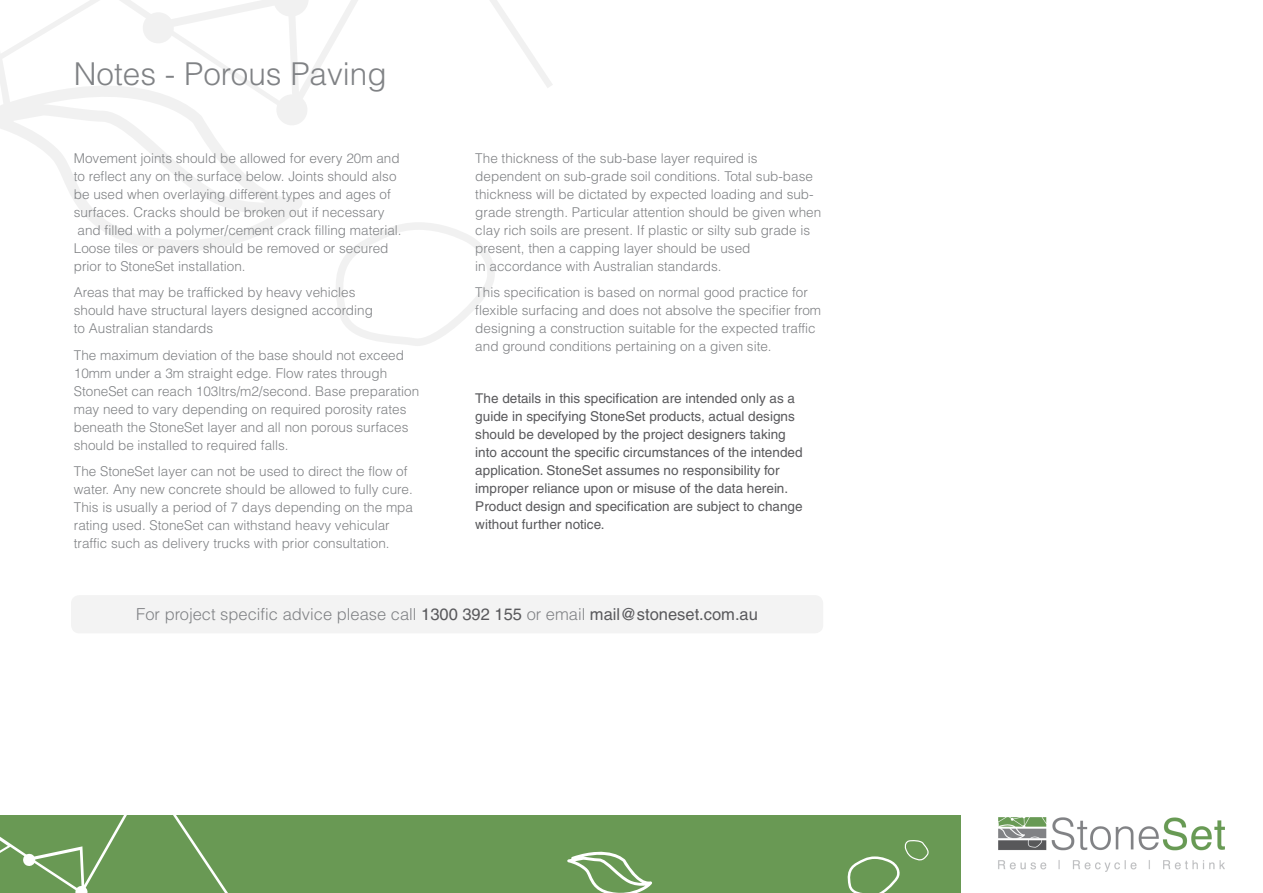
<style>
.page{position:relative;width:1263px;height:893px;background:#fff}
.page>*{position:absolute;margin:0;border:0;box-sizing:border-box;transform-origin:0 0}
.Subtitle{font:300 31.5px "Helvetica";color:#808285}
.Contact{font:300 16.5px "Helvetica";color:#808285}
.Back_Page_Body{font:300 13.5px/18px "Helvetica";color:#808285}
.Bakc_Page_Bottom{font:13.5px/18px "Helvetica";color:#59595c}
.s1{font-weight:400;color:#59595c}
</style>
<div class="page">
<img style="left:998px;top:817px;width:227px;height:55px">
<svg style="left:336px;top:222px;width:159px;height:124px"></svg>
<svg style="left:0;top:0;width:553px;height:120px"></svg>
<svg style="left:0;top:57px;width:303px;height:194px"></svg>
<div style="left:0;top:816px;width:960px;height:77px;background:#699954"></div>
<svg style="left:847px;top:840px;width:82px;height:53px"></svg>
<svg style="left:0;top:816px;width:228px;height:77px"></svg>
<svg style="left:567px;top:851px;width:85px;height:42px"></svg>
<div style="left:71px;top:595px;width:752px;height:38px;background:#f3f3f3;border-radius:9px"></div>
<p class="Subtitle" style="left:74px;top:54px;width:314px">Notes - Porous Paving</p>
<p class="Back_Page_Body" style="left:74px;top:149px;width:329px">Movement joints should be allowed for every 20m and to reflect any on the surface below. Joints should also be used when overlaying different types and ages of surfaces. Cracks should be broken out if necessary and filled with a polymer/cement crack filling material.<br>Loose tiles or pavers should be removed or secured prior to StoneSet installation.</p>
<p class="Back_Page_Body" style="left:74px;top:283px;width:301px">Areas that may be trafficked by heavy vehicles should have structural layers designed according to Australian standards</p>
<p class="Back_Page_Body" style="left:74px;top:346px;width:347px">The maximum deviation of the base should not exceed 10mm under a 3m straight edge. Flow rates through StoneSet can reach 103ltrs/m2/second. Base preparation may need to vary depending on required porosity rates beneath the StoneSet layer and all non porous surfaces should be installed to required falls.</p>
<p class="Back_Page_Body" style="left:74px;top:462px;width:341px">The StoneSet layer can not be used to direct the flow of water. Any new concrete should be allowed to fully cure.<br>This is usually a period of 7 days depending on the mpa rating used. StoneSet can withstand heavy vehicular traffic such as delivery trucks with prior consultation.</p>
<p class="Back_Page_Body" style="left:475px;top:149px;width:347px">The thickness of the sub-base layer required is dependent on sub-grade soil conditions. Total sub-base thickness will be dictated by expected loading and sub&shy;grade strength. Particular attention should be given when clay rich soils are present. If plastic or silty sub grade is present, then a capping layer should be used<br>in accordance with Australian standards.</p>
<p class="Back_Page_Body" style="left:475px;top:283px;width:347px">This specification is based on normal good practice for flexible surfacing and does not absolve the specifier from designing a construction suitable for the expected traffic and ground conditions pertaining on a given site.</p>
<p class="Bakc_Page_Bottom" style="left:475px;top:390px;width:329px">The details in this specification are intended only as a guide in specifying StoneSet products, actual designs should be developed by the project designers taking into account the specific circumstances of the intended application. StoneSet assumes no responsibility for improper reliance upon or misuse of the data herein.<br>Product design and specification are subject to change without further notice.</p>
<p class="Contact" style="left:136px;top:604px;width:623px">For project specific advice please call <span class="s1">1300 392 155</span> or email <span class="s1">mail@stoneset.com.au</span></p>
</div>
